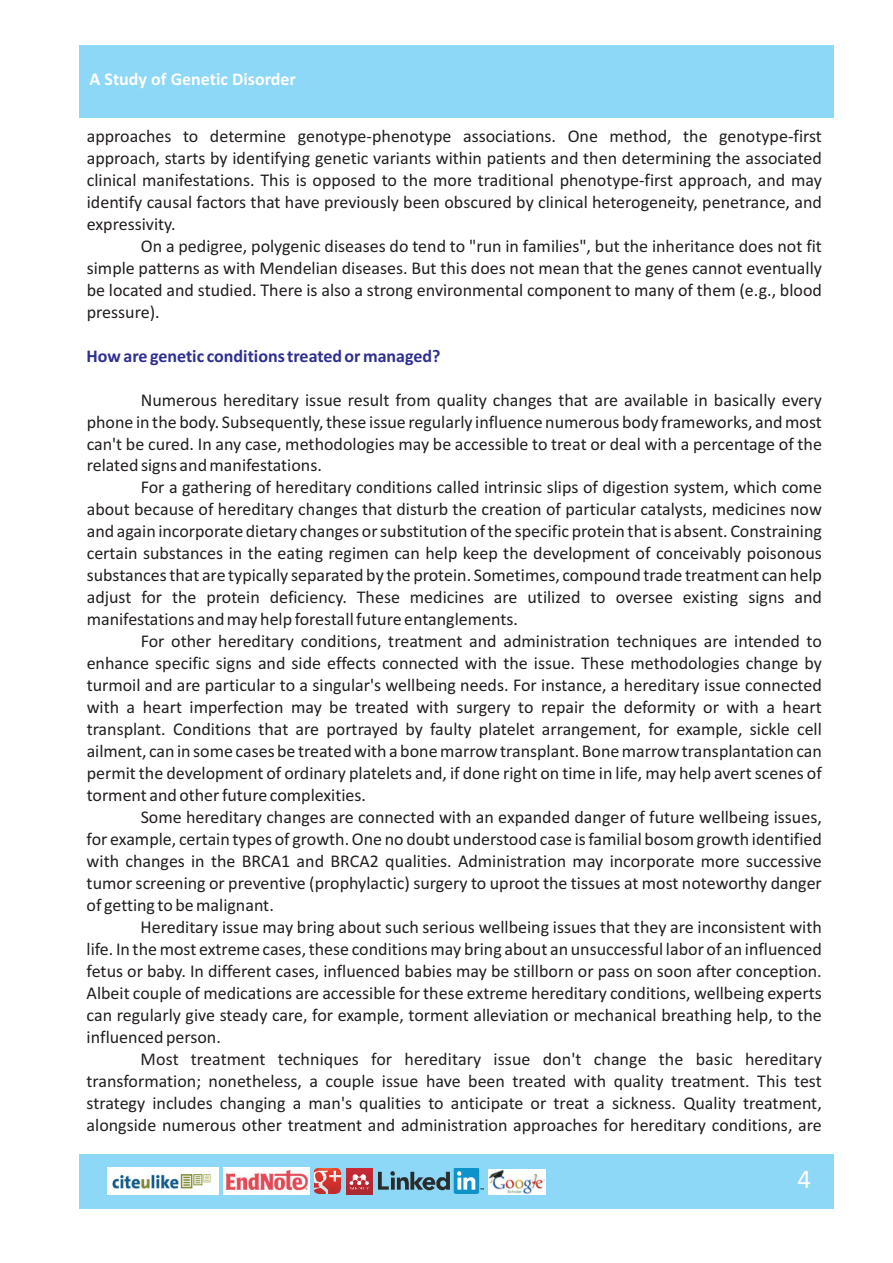
<style>
.page{position:relative;width:893px;height:1263px;background:#fff}
.page>*{position:absolute;margin:0;border:0;box-sizing:border-box;transform-origin:0 0}
.t1{font:27px "Calibri";color:#fff}
.t2{font:18px/21.9px "Calibri";color:#231f20;text-align:justify}
.t3{font:700 18px "Calibri";color:#2e3092}
.t4{font:700 18px "Calibri";color:#fff}
</style>
<div class="page">
<div style="left:79px;top:45px;width:755px;height:72px;background:#8dd7f7"></div>
<div style="left:79px;top:1154px;width:755px;height:55px;background:#8dd7f7"></div>
<img style="left:107px;top:1167px;width:112px;height:27px">
<img style="left:223px;top:1167px;width:86px;height:27px">
<img style="left:315px;top:1168px;width:26px;height:26px">
<img style="left:347px;top:1168px;width:25px;height:26px">
<img style="left:379px;top:1168px;width:105px;height:26px">
<img style="left:488px;top:1169px;width:57px;height:25px">
<p class="t4" style="left:90px;top:72px;width:208px">A Study of Genetic Disorder</p>
<p class="t2" style="left:87px;top:126px;width:737px">approaches to determine genotype-phenotype associations. One method, the genotype-first approach, starts by identifying genetic variants within patients and then determining the associated clinical manifestations. This is opposed to the more traditional phenotype-first approach, and may identify causal factors that have previously been obscured by clinical heterogeneity, penetrance, and expressivity.</p>
<p class="t2" style="left:87px;top:236px;width:737px;text-indent:54px">On a pedigree, polygenic diseases do tend to "run in families", but the inheritance does not fit simple patterns as with Mendelian diseases. But this does not mean that the genes cannot eventually be located and studied. There is also a strong environmental component to many of them (e.g., blood pressure).</p>
<p class="t3" style="left:87px;top:348px;width:355px">How are genetic conditions treated or managed?</p>
<p class="t2" style="left:87px;top:390px;width:737px;text-indent:54px">Numerous hereditary issue result from quality changes that are available in basically every phone in the body. Subsequently, these issue regularly influence numerous body frameworks, and most can't be cured. In any case, methodologies may be accessible to treat or deal with a percentage of the related signs and manifestations.</p>
<p class="t2" style="left:87px;top:478px;width:737px;text-indent:54px">For a gathering of hereditary conditions called intrinsic slips of digestion system, which come about because of hereditary changes that disturb the creation of particular catalysts, medicines now and again incorporate dietary changes or substitution of the specific protein that is absent. Constraining certain substances in the eating regimen can help keep the development of conceivably poisonous substances that are typically separated by the protein. Sometimes, compound trade treatment can help adjust for the protein deficiency. These medicines are utilized to oversee existing signs and manifestations and may help forestall future entanglements.</p>
<p class="t2" style="left:87px;top:632px;width:737px;text-indent:54px">For other hereditary conditions, treatment and administration techniques are intended to enhance specific signs and side effects connected with the issue. These methodologies change by turmoil and are particular to a singular's wellbeing needs. For instance, a hereditary issue connected with a heart imperfection may be treated with surgery to repair the deformity or with a heart transplant. Conditions that are portrayed by faulty platelet arrangement, for example, sickle cell ailment, can in some cases be treated with a bone marrow transplant. Bone marrow transplantation can permit the development of ordinary platelets and, if done right on time in life, may help avert scenes of torment and other future complexities.</p>
<p class="t2" style="left:87px;top:808px;width:737px;text-indent:54px">Some hereditary changes are connected with an expanded danger of future wellbeing issues, for example, certain types of growth. One no doubt understood case is familial bosom growth identified with changes in the BRCA1 and BRCA2 qualities. Administration may incorporate more successive tumor screening or preventive (prophylactic) surgery to uproot the tissues at most noteworthy danger of getting to be malignant.</p>
<p class="t2" style="left:87px;top:917px;width:737px;text-indent:54px">Hereditary issue may bring about such serious wellbeing issues that they are inconsistent with life. In the most extreme cases, these conditions may bring about an unsuccessful labor of an influenced fetus or baby. In different cases, influenced babies may be stillborn or pass on soon after conception.<br>Albeit couple of medications are accessible for these extreme hereditary conditions, wellbeing experts can regularly give steady care, for example, torment alleviation or mechanical breathing help, to the influenced person.</p>
<p class="t2" style="left:87px;top:1049px;width:737px;text-indent:54px">Most treatment techniques for hereditary issue don't change the basic hereditary transformation; nonetheless, a couple issue have been treated with quality treatment. This test strategy includes changing a man's qualities to anticipate or treat a sickness. Quality treatment, alongside numerous other treatment and administration approaches for hereditary conditions, are</p>
<h1 class="t1" style="left:797px;top:1167px;width:15px">4</h1>
</div>
